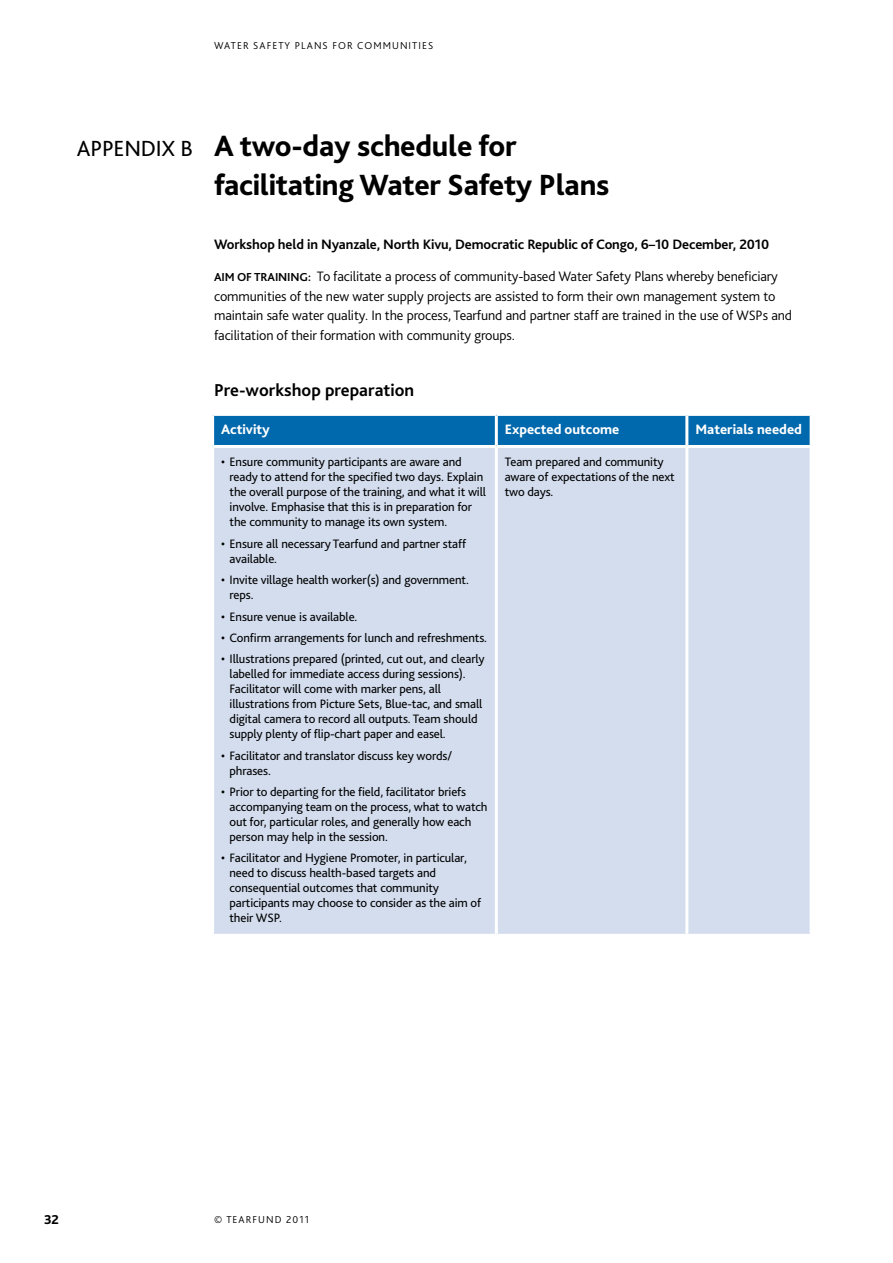
<style>
.page{position:relative;width:893px;height:1263px;background:#fff}
.page>*{position:absolute;margin:0;border:0;box-sizing:border-box;transform-origin:0 0}
.t1{font:800 30.6px/39px "Bliss Pro";letter-spacing:-.01em;color:#000}
.t2{font:22.95px "Bliss 2";color:#000}
.t3{font:700 18px "Bliss 2";color:#000}
.t4{font:300 14.25px/19.5px "Bliss 2";letter-spacing:-.01em;color:#000}
.t5{font:700 14.25px "Bliss 2";letter-spacing:-.01em;color:#000}
.t6{font:800 14.25px "Bliss Pro";color:#fff}
.t7{font:800 13.5px "Bliss Pro";color:#000}
.t8{font:12.75px/15px "Bliss 2";letter-spacing:-.01em;color:#000}
.t9{font:700 12.15px "Bliss 2";color:#000}
.t10{font:300 10.5px "Bliss 2";letter-spacing:.1em;color:#000}
.s1{font-family:"Bliss 2";font-weight:400;font-size:22.95px}
.s2{font-weight:700;font-size:12.15px}
</style>
<div class="page">
<div style="left:214px;top:416px;width:596px;height:29px;background:#0068ac"></div>
<div style="left:214px;top:448px;width:596px;height:486px;background:#d3ddee"></div>
<hr style="left:495px;top:448px;width:3px;height:486px;background:#fff">
<hr style="left:685px;top:448px;width:3px;height:486px;background:#fff">
<hr style="left:495px;top:416px;width:3px;height:29px;background:#fff">
<hr style="left:685px;top:416px;width:3px;height:29px;background:#fff">
<p class="t10" style="left:214px;top:39px;width:220px">Water Safety Plans for communities</p>
<h2 class="t2" style="left:77px;top:135px;width:51px">APPEND</h2>
<h1 class="t1" style="left:214px;top:126px;width:397px;text-indent:-58px"><span class="s1">IX B</span> A two-day schedule for facilitating Water Safety Plans</h1>
<p class="t5" style="left:214px;top:235px;width:557px">Workshop held in Nyanzale, North Kivu, Democratic Republic of Congo, 6–10 December, 2010</p>
<p class="t9" style="left:214px;top:270px;width:48px">Aimoftraining</p>
<p class="t4" style="left:214px;top:266px;width:579px;text-indent:94px"><span class="s2">:</span> To facilitate a process of community-based Water Safety Plans whereby beneficiary communities of the new water supply projects are assisted to form their own management system to maintain safe water quality. In the process, Tearfund and partner staff are trained in the use of WSPs and facilitation of their formation with community groups.</p>
<h3 class="t3" style="left:214px;top:379px;width:202px">Pre-workshop preparation</h3>
<p class="t6" style="left:221px;top:420px;width:50px">Activity</p>
<p class="t6" style="left:505px;top:420px;width:116px">Expected outcome</p>
<p class="t6" style="left:695px;top:420px;width:108px">Materials needed</p>
<p class="t8" style="left:230px;top:454px;width:258px;text-indent:-8px">• Ensure community participants are aware and ready to attend for the specified two days. Explain the overall purpose of the training, and what it will involve. Emphasise that this is in preparation for the community to manage its own system.</p>
<p class="t8" style="left:230px;top:536px;width:238px;text-indent:-8px">• Ensure all necessary Tearfund and partner staff available.</p>
<p class="t8" style="left:230px;top:572px;width:241px;text-indent:-8px">• Invite village health worker(s) and government. reps.</p>
<p class="t8" style="left:221px;top:608px;width:138px">• Ensure venue is available.</p>
<p class="t8" style="left:221px;top:630px;width:268px">• Confirm arrangements for lunch and refreshments.</p>
<p class="t8" style="left:230px;top:651px;width:257px;text-indent:-8px">• Illustrations prepared (printed, cut out, and clearly labelled for immediate access during sessions).<br>Facilitator will come with marker pens, all illustrations from Picture Sets, Blue-tac, and small digital camera to record all outputs. Team should supply plenty of flip-chart paper and easel.</p>
<p class="t8" style="left:230px;top:748px;width:224px;text-indent:-8px">• Facilitator and translator discuss key words/ phrases.</p>
<p class="t8" style="left:229px;top:784px;width:260px;text-indent:-8px">• Prior to departing for the field, facilitator briefs accompanying team on the process, what to watch out for, particular roles, and generally how each person may help in the session.</p>
<p class="t8" style="left:229px;top:850px;width:253px;text-indent:-8px">• Facilitator and Hygiene Promoter, in particular, need to discuss health-based targets and consequential outcomes that community participants may choose to consider as the aim of their WSP.</p>
<p class="t8" style="left:505px;top:454px;width:171px">Team prepared and community aware of expectations of the next two days.</p>
<p class="t7" style="left:44px;top:1211px;width:16px">32</p>
<p class="t10" style="left:214px;top:1213px;width:96px">© Tearfund 2011</p>
</div>
